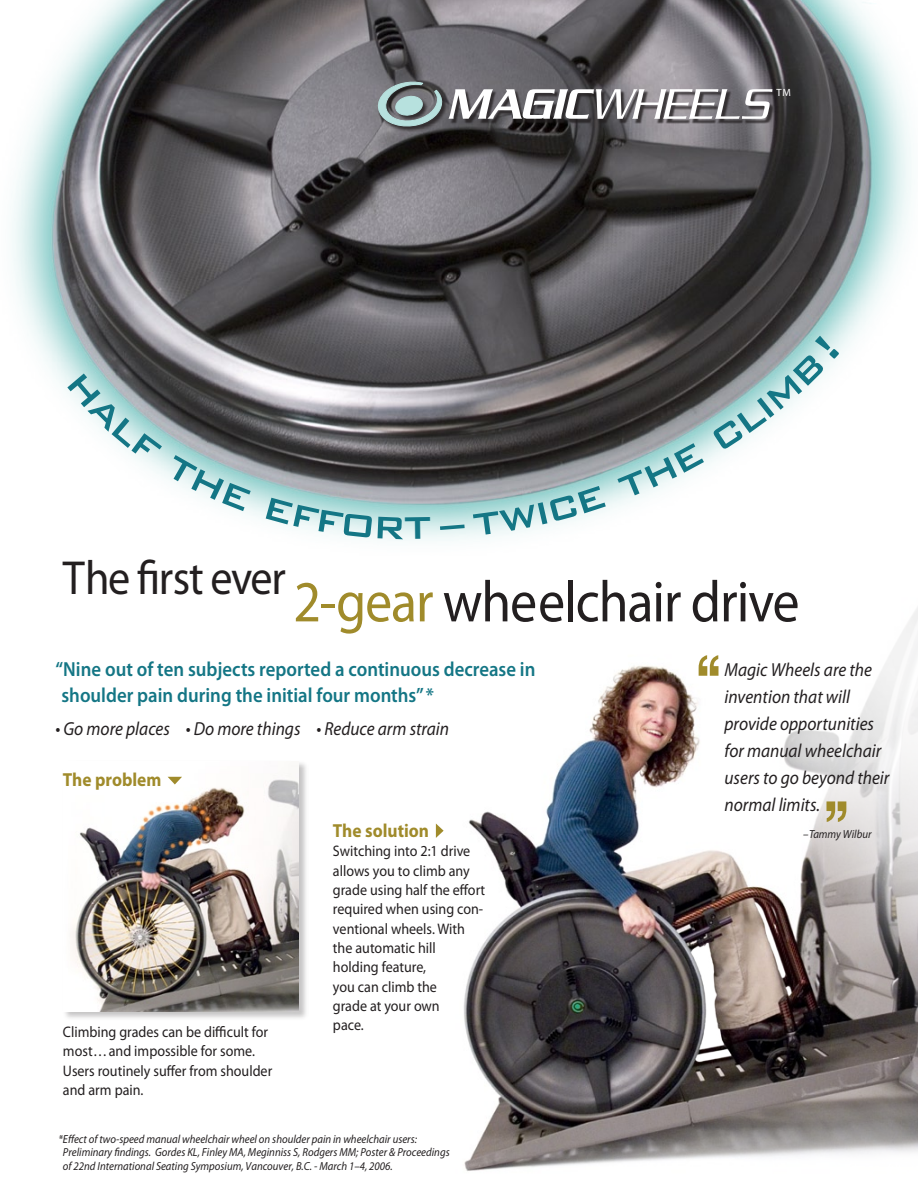
<style>
.page{position:relative;width:918px;height:1188px;background:#fff}
.page>*{position:absolute;margin:0;border:0;box-sizing:border-box;transform-origin:0 0}
.t1{font:58.5px "Myriad Pro";letter-spacing:-.02em;color:#231f20;scale:.92 1}
.t2{font:48px "Myriad Pro";letter-spacing:-.03em;color:#231f20;scale:.92 1}
.t3{font:600 20.4px/25.5px "Myriad Pro";color:#147685;scale:.92 1}
.t4{font:italic 18.9px/27px "Myriad Pro";color:#231f20;scale:.92 1}
.t5{font:700 18.9px "Myriad Pro";color:#a08b2b;scale:.92 1}
.t6{font:15.3px/19.4px "Myriad Pro";color:#231f20;scale:.92 1}
.t7{font:italic 11.7px/13.2px "Myriad Pro";color:#231f20;scale:.92 1}
.t8{font:10.5px "Myriad Pro";color:#fff}
.s1{color:#a08b2b}
</style>
<div class="page">
<img style="left:12px;top:0;width:899px;height:541px">
<img style="left:464px;top:607px;width:454px;height:564px">
<div style="left:61px;top:760px;width:248px;height:262px;background:#231f20;opacity:.26"></div>
<img style="left:63px;top:761px;width:236px;height:250px">
<svg style="left:699px;top:655px;width:19px;height:21px"></svg>
<svg style="left:827px;top:801px;width:19px;height:21px"></svg>
<div style="left:377px;top:81px;width:72px;height:53px;background:#231f20;opacity:.85"></div>
<svg style="left:373px;top:80px;width:399px;height:50px;background:#868689"></svg>
<svg style="left:168px;top:777px;width:14px;height:8px"></svg>
<svg style="left:436px;top:824px;width:8px;height:14px"></svg>
<svg style="left:67px;top:373px;width:184px;height:138px"></svg>
<svg style="left:266px;top:497px;width:164px;height:42px"></svg>
<svg style="left:440px;top:524px;width:25px;height:6px"></svg>
<svg style="left:473px;top:486px;width:133px;height:50px"></svg>
<svg style="left:617px;top:443px;width:87px;height:56px"></svg>
<svg style="left:712px;top:335px;width:127px;height:115px"></svg>
<p class="t8" style="left:777px;top:87px;width:16px">TM</p>
<h2 class="t2" style="left:63px;top:552px;width:244px">The first ever</h2>
<h1 class="t1" style="left:293px;top:570px;width:552px"><span class="s1">2-gear</span> wheelchair drive</h1>
<h3 class="t3" style="left:55px;top:657px;width:523px">“Nine out of ten subjects reported a continuous decrease in shoulder pain during the initial four months”*</h3>
<p class="t4" style="left:55px;top:715px;width:429px">• Go more places • Do more things • Reduce arm strain</p>
<p class="t5" style="left:63px;top:769px;width:108px">The problem</p>
<p class="t4" style="left:725px;top:657px;width:181px">Magic Wheels are the invention that will provide opportunities for manual wheelchair users to go beyond their normal limits.</p>
<p class="t6" style="left:63px;top:1023px;width:229px">Climbing grades can be difficult for most … and impossible for some.<br>Users routinely suffer from shoulder and arm pain.</p>
<p class="t5" style="left:333px;top:820px;width:106px">The solution</p>
<p class="t7" style="left:803px;top:828px;width:76px">–Tammy Wilbur</p>
<p class="t6" style="left:333px;top:842px;width:167px">Switching into 2:1 drive allows you to climb any grade using half the effort required when using con&shy;ventional wheels. With the automatic hill holding feature,<br>you can climb the<br>grade at your own<br>pace.</p>
<p class="t7" style="left:63px;top:1133px;width:422px;text-indent:-5px">*Effect of two-speed manual wheelchair wheel on shoulder pain in wheelchair users:<br>Preliminary findings. Gordes KL, Finley MA, Meginniss S, Rodgers MM; Poster &amp; Proceedings of 22nd International Seating Symposium, Vancouver, B.C. - March 1–4, 2006.</p>
</div>
